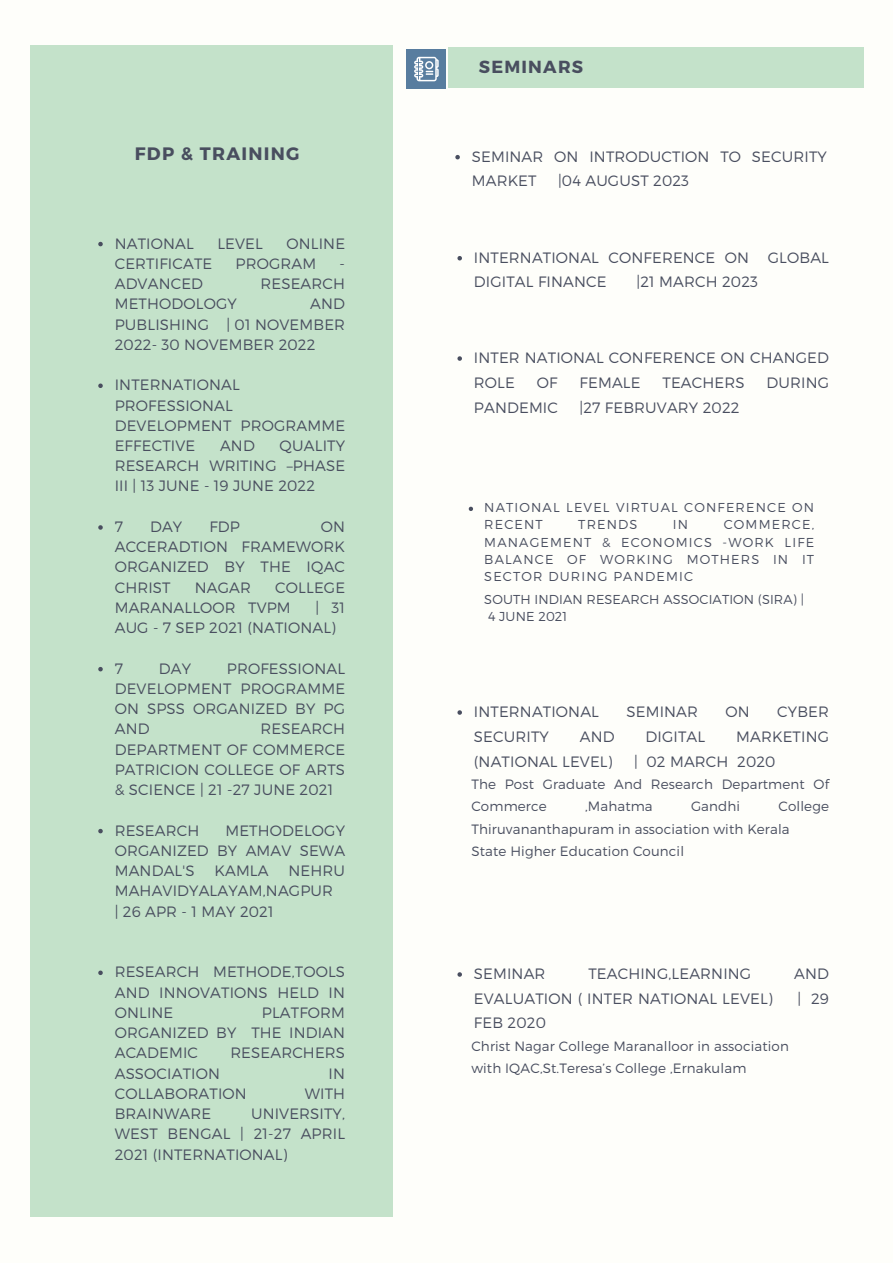
<style>
.page{position:relative;width:893px;height:1264px;background:#fff}
.page>*{position:absolute;margin:0;border:0;box-sizing:border-box;transform-origin:0 0}
.t1{font:700 18px "Montserrat";letter-spacing:.07em;color:#494e5f}
.t2{font:700 17.55px "Montserrat";letter-spacing:.07em;color:#494e5f}
.t3{font:300 15px/20.2px "Montserrat";letter-spacing:.01em;color:#494e5f;text-align:justify}
.t4{font:300 13.5px/22.5px "Montserrat";letter-spacing:.01em;color:#494e5f}
.t5{font:300 12.9px/17.2px "Montserrat";letter-spacing:.09em;color:#494e5f}
.t6{font:300 12.9px "Montserrat";letter-spacing:.01em;color:#494e5f}
</style>
<div class="page">
<div style="left:0;top:0;width:892px;height:1262px;background:#fefefa"></div>
<div style="left:30px;top:45px;width:362px;height:1171px;background:#c4e2ca"></div>
<svg style="left:98px;top:242px;width:5px;height:4px"></svg>
<svg style="left:98px;top:383px;width:5px;height:5px"></svg>
<svg style="left:98px;top:525px;width:5px;height:4px"></svg>
<svg style="left:98px;top:667px;width:5px;height:4px"></svg>
<svg style="left:98px;top:828px;width:5px;height:5px"></svg>
<svg style="left:98px;top:970px;width:5px;height:5px"></svg>
<svg style="left:457px;top:972px;width:5px;height:4px"></svg>
<svg style="left:457px;top:710px;width:5px;height:4px"></svg>
<div style="left:448px;top:48px;width:415px;height:40px;background:#c4e2ca"></div>
<div style="left:406px;top:49px;width:40px;height:40px;background:#587d9f"></div>
<svg style="left:414px;top:57px;width:24px;height:24px"></svg>
<svg style="left:457px;top:356px;width:5px;height:5px"></svg>
<svg style="left:457px;top:256px;width:5px;height:4px"></svg>
<svg style="left:455px;top:155px;width:5px;height:4px"></svg>
<svg style="left:468px;top:506px;width:5px;height:5px"></svg>
<p class="t1" style="left:135px;top:141px;width:166px">FDP &amp; TRAINING</p>
<p class="t3" style="left:115px;top:232px;width:81px">NATIONAL</p>
<p class="t3" style="left:217px;top:232px;width:47px">LEVEL</p>
<p class="t3" style="left:286px;top:232px;width:60px">ONLINE</p>
<p class="t3" style="left:115px;top:252px;width:99px">CERTIFICATE</p>
<p class="t3" style="left:236px;top:252px;width:82px">PROGRAM</p>
<p class="t3" style="left:339px;top:252px;width:7px">-</p>
<p class="t3" style="left:115px;top:273px;width:90px">ADVANCED</p>
<p class="t3" style="left:260px;top:273px;width:86px">RESEARCH</p>
<p class="t3" style="left:115px;top:293px;width:124px">METHODOLOGY</p>
<p class="t3" style="left:115px;top:293px;width:232px;text-indent:195px">AND PUBLISHING | 01 NOVEMBER 2022- 30 NOVEMBER 2022</p>
<p class="t3" style="left:115px;top:374px;width:232px;text-align:left">INTERNATIONAL<br>PROFESSIONAL<br>DEVELOPMENT PROGRAMME<br>EFFECTIVE</p>
<p class="t3" style="left:115px;top:435px;width:232px;text-indent:165px">QUALITY RESEARCH WRITING –PHASE III | 13 JUNE - 19 JUNE 2022</p>
<p class="t3" style="left:115px;top:515px;width:10px">7</p>
<p class="t3" style="left:150px;top:515px;width:34px">DAY</p>
<p class="t3" style="left:209px;top:515px;width:32px">FDP</p>
<p class="t3" style="left:220px;top:435px;width:36px">AND</p>
<p class="t3" style="left:115px;top:515px;width:232px;text-indent:206px">ON ACCERADTION FRAMEWORK ORGANIZED BY THE IQAC CHRIST</p>
<p class="t3" style="left:115px;top:576px;width:232px;text-indent:160px">COLLEGE<br>MARANALLOOR TVPM</p>
<p class="t3" style="left:195px;top:576px;width:58px">NAGAR</p>
<p class="t3" style="left:115px;top:596px;width:232px;text-indent:201px">| 31<br>AUG - 7 SEP 2021 (NATIONAL)</p>
<p class="t3" style="left:115px;top:657px;width:10px">7</p>
<p class="t3" style="left:159px;top:657px;width:34px">DAY</p>
<p class="t3" style="left:115px;top:657px;width:232px;text-indent:112px">PROFESSIONAL DEVELOPMENT PROGRAMME ON SPSS ORGANIZED BY PG AND</p>
<p class="t3" style="left:115px;top:718px;width:232px;text-indent:146px">RESEARCH DEPARTMENT OF COMMERCE PATRICION COLLEGE OF ARTS &amp; SCIENCE | 21 -27 JUNE 2021</p>
<p class="t3" style="left:115px;top:819px;width:86px">RESEARCH</p>
<p class="t3" style="left:115px;top:819px;width:232px;text-indent:111px">METHODELOGY ORGANIZED BY AMAV SEWA MANDAL'S</p>
<p class="t3" style="left:115px;top:859px;width:232px;text-align:left;text-indent:174px">NEHRU<br>MAHAVIDYALAYAM,NAGPUR<br>| 26 APR - 1 MAY 2021</p>
<p class="t3" style="left:214px;top:859px;width:56px">KAMLA</p>
<p class="t3" style="left:115px;top:961px;width:232px">RESEARCH METHODE,TOOLS AND INNOVATIONS HELD IN ONLINE</p>
<p class="t3" style="left:115px;top:1001px;width:232px;text-indent:147px">PLATFORM ORGANIZED BY THE INDIAN ACADEMIC</p>
<p class="t3" style="left:230px;top:1042px;width:116px">RESEARCHERS</p>
<p class="t3" style="left:115px;top:1062px;width:107px">ASSOCIATION</p>
<p class="t3" style="left:328px;top:1062px;width:18px">IN</p>
<p class="t3" style="left:115px;top:1082px;width:134px">COLLABORATION</p>
<p class="t3" style="left:305px;top:1082px;width:42px">WITH</p>
<p class="t3" style="left:115px;top:1102px;width:98px">BRAINWARE</p>
<p class="t3" style="left:115px;top:1102px;width:232px;text-indent:136px">UNIVERSITY, WEST BENGAL | 21-27 APRIL 2021 (INTERNATIONAL)</p>
<p class="t2" style="left:479px;top:56px;width:106px">SEMINARS</p>
<p class="t3" style="left:472px;top:143px;width:356px;line-height:24.8px">SEMINAR ON INTRODUCTION TO SECURITY<br>MARKET</p>
<p class="t3" style="left:558px;top:170px;width:133px">|04 AUGUST 2023</p>
<p class="t3" style="left:474px;top:244px;width:356px;line-height:24.8px">INTERNATIONAL CONFERENCE ON GLOBAL<br>DIGITAL FINANCE</p>
<p class="t3" style="left:636px;top:271px;width:123px">|21 MARCH 2023</p>
<p class="t3" style="left:474px;top:344px;width:356px;line-height:24.8px">INTER NATIONAL CONFERENCE ON CHANGED<br>ROLE</p>
<p class="t3" style="left:537px;top:371px;width:22px">OF</p>
<p class="t3" style="left:579px;top:371px;width:62px">FEMALE</p>
<p class="t3" style="left:662px;top:371px;width:84px">TEACHERS</p>
<p class="t3" style="left:766px;top:371px;width:64px">DURING</p>
<p class="t3" style="left:474px;top:396px;width:85px">PANDEMIC</p>
<p class="t3" style="left:579px;top:396px;width:162px">|27 FEBRUVARY 2022</p>
<p class="t5" style="left:484px;top:498px;width:331px">NATIONAL LEVEL VIRTUAL CONFERENCE ON<br>RECENT</p>
<p class="t5" style="left:578px;top:515px;width:61px">TRENDS</p>
<p class="t5" style="left:673px;top:515px;width:17px">IN</p>
<p class="t5" style="left:484px;top:515px;width:331px;text-align:justify;text-indent:239px">COMMERCE, MANAGEMENT &amp; ECONOMICS -WORK LIFE BALANCE OF WORKING MOTHERS IN IT SECTOR DURING PANDEMIC</p>
<p class="t6" style="left:484px;top:591px;width:321px">SOUTH INDIAN RESEARCH ASSOCIATION (SIRA) |</p>
<p class="t6" style="left:488px;top:608px;width:81px">4 JUNE 2021</p>
<p class="t3" style="left:474px;top:700px;width:127px">INTERNATIONAL</p>
<p class="t3" style="left:626px;top:700px;width:73px">SEMINAR</p>
<p class="t3" style="left:725px;top:700px;width:26px">ON</p>
<p class="t3" style="left:777px;top:700px;width:53px">CYBER</p>
<p class="t3" style="left:474px;top:725px;width:76px">SECURITY</p>
<p class="t3" style="left:579px;top:725px;width:36px">AND</p>
<p class="t3" style="left:645px;top:725px;width:61px">DIGITAL</p>
<p class="t3" style="left:736px;top:725px;width:94px">MARKETING</p>
<p class="t3" style="left:474px;top:750px;width:140px">(NATIONAL LEVEL)</p>
<p class="t3" style="left:634px;top:750px;width:143px">| 02 MARCH 2020</p>
<p class="t4" style="left:471px;top:772px;width:359px">The Post Graduate And Research Department Of<br>Commerce</p>
<p class="t4" style="left:471px;top:794px;width:359px;text-indent:307px">College<br>Thiruvananthapuram in association with Kerala</p>
<p class="t4" style="left:471px;top:839px;width:214px">State Higher Education Council</p>
<p class="t4" style="left:585px;top:794px;width:69px">,Mahatma</p>
<p class="t4" style="left:691px;top:794px;width:51px">Gandhi</p>
<p class="t3" style="left:474px;top:962px;width:73px">SEMINAR</p>
<p class="t3" style="left:588px;top:962px;width:164px">TEACHING,LEARNING</p>
<p class="t3" style="left:794px;top:962px;width:36px">AND</p>
<p class="t3" style="left:474px;top:987px;width:300px">EVALUATION ( INTER NATIONAL LEVEL)</p>
<p class="t3" style="left:797px;top:987px;width:33px">| 29</p>
<p class="t3" style="left:474px;top:1012px;width:73px">FEB 2020</p>
<p class="t4" style="left:471px;top:1034px;width:319px">Christ Nagar College Maranalloor in association</p>
<p class="t4" style="left:471px;top:1056px;width:276px">with IQAC,St.Teresa’s College ,Ernakulam</p>
</div>
